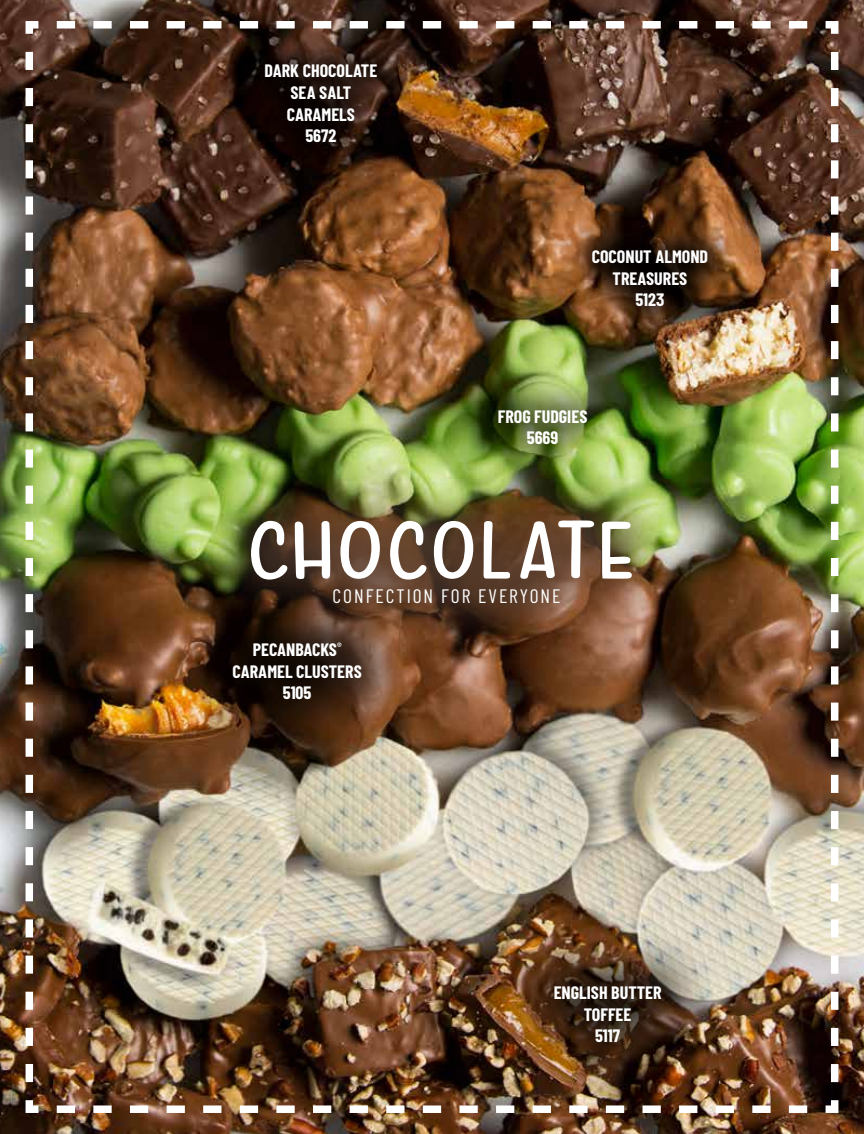
<style>
.page{position:relative;width:864px;height:1134px;background:#fff}
.page>*{position:absolute;margin:0;border:0;box-sizing:border-box;transform-origin:0 0}
.t1{font:84px "Good Feeling Sans";color:#fff}
.t2{font:19.5px "Barlow Condensed";letter-spacing:.1em;color:#fff}
.t3{font:700 18px/21.6px "Barlow Condensed";color:#fff;text-align:center}
</style>
<div class="page">
<img style="left:0;top:0;width:864px;height:1134px">
<svg style="left:57px;top:1117px;width:759px;height:2px;background:#6a4428"></svg>
<img style="left:22px;top:17px;width:820px;height:1100px">
<p class="t3" style="left:265px;top:60px;width:114px">DARK CHOCOLATE<br>SEA SALT<br>CARAMELS<br>5672</p>
<p class="t3" style="left:592px;top:246px;width:118px">COCONUT ALMOND<br>TREASURES<br>5123</p>
<p class="t3" style="left:498px;top:405px;width:91px">FROG FUDGIES<br>5669</p>
<h1 class="t1" style="left:251px;top:510px;width:393px">CHOCOLATE</h1>
<p class="t2" style="left:333px;top:584px;width:229px">CONFECTION FOR EVERYONE</p>
<p class="t3" style="left:233px;top:638px;width:131px">PECANBACKS<sup>®<br></sup>CARAMEL CLUSTERS<br>5105</p>
<p class="t3" style="left:554px;top:981px;width:109px">ENGLISH BUTTER<br>TOFFEE<br>5117</p>
</div>
